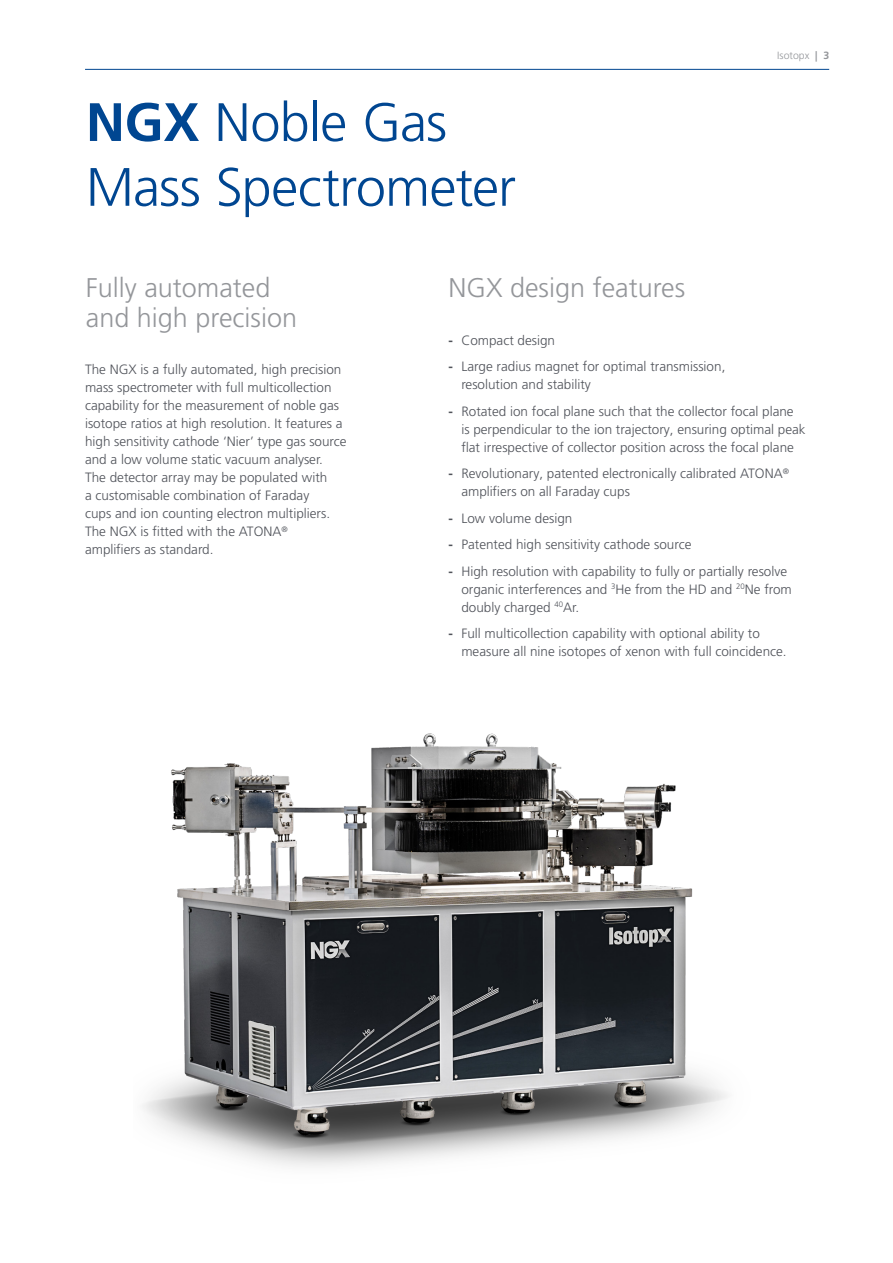
<style>
.page{position:relative;width:893px;height:1263px;background:#fff}
.page>*{position:absolute;margin:0;border:0;box-sizing:border-box;transform-origin:0 0}
.Heading_1{font:300 54px/64.8px "Frutiger LT Pro";letter-spacing:-.015em;color:#004691}
.Heading_2{font:300 27px "Frutiger LT Pro";color:#94969a}
.Body_Copy{font:300 13.5px/18px "Frutiger LT Pro";color:#50535a}
.t1{font:300 10.5px "Frutiger LT Pro";color:#94969a}
.s1{font-weight:700}
</style>
<div class="page">
<img style="left:142px;top:733px;width:585px;height:434px">
<hr style="left:85px;top:69px;width:744px;height:1px;background:#004691">
<p class="Heading_1" style="left:86px;top:90px;width:432px"><span class="s1">NGX</span> Noble Gas<br>Mass Spectrometer</p>
<p class="t1" style="left:777px;top:49px;width:53px">Isotopx <span class="s1">| 3</span></p>
<p class="Heading_2" style="left:86px;top:271px;width:186px">Fully automated</p>
<p class="Heading_2" style="left:449px;top:271px;width:238px">NGX design features</p>
<p class="Heading_2" style="left:86px;top:301px;width:213px">and high precision</p>
<p class="Body_Copy" style="left:449px;top:331px;width:108px"><span class="s1">-</span> Compact design</p>
<p class="Body_Copy" style="left:461px;top:358px;width:266px;text-indent:-13px"><span class="s1">-</span> Large radius magnet for optimal transmission, resolution and stability</p>
<p class="Body_Copy" style="left:461px;top:402px;width:346px;text-indent:-13px"><span class="s1">-</span> Rotated ion focal plane such that the collector focal plane<br>is perpendicular to the ion trajectory, ensuring optimal peak flat irrespective of collector position across the focal plane</p>
<p class="Body_Copy" style="left:461px;top:465px;width:329px;text-indent:-13px"><span class="s1">-</span> Revolutionary, patented electronically calibrated ATONA<sup>® </sup>amplifiers on all Faraday cups</p>
<p class="Body_Copy" style="left:449px;top:509px;width:125px"><span class="s1">-</span> Low volume design</p>
<p class="Body_Copy" style="left:449px;top:536px;width:244px"><span class="s1">-</span> Patented high sensitivity cathode source</p>
<p class="Body_Copy" style="left:461px;top:562px;width:332px;text-indent:-13px"><span class="s1">-</span> High resolution with capability to fully or partially resolve organic interferences and <sup>3</sup>He from the HD and <sup>20</sup>Ne from doubly charged <sup>40</sup>Ar.</p>
<p class="Body_Copy" style="left:461px;top:625px;width:327px;text-indent:-13px"><span class="s1">-</span> Full multicollection capability with optional ability to measure all nine isotopes of xenon with full coincidence.</p>
<p class="Body_Copy" style="left:85px;top:360px;width:263px">The NGX is a fully automated, high precision mass spectrometer with full multicollection capability for the measurement of noble gas isotope ratios at high resolution. It features a high sensitivity cathode ‘Nier’ type gas source and a low volume static vacuum analyser.<br>The detector array may be populated with<br>a customisable combination of Faraday<br>cups and ion counting electron multipliers.<br>The NGX is fitted with the ATONA<sup>®<br></sup>amplifiers as standard.</p>
</div>
